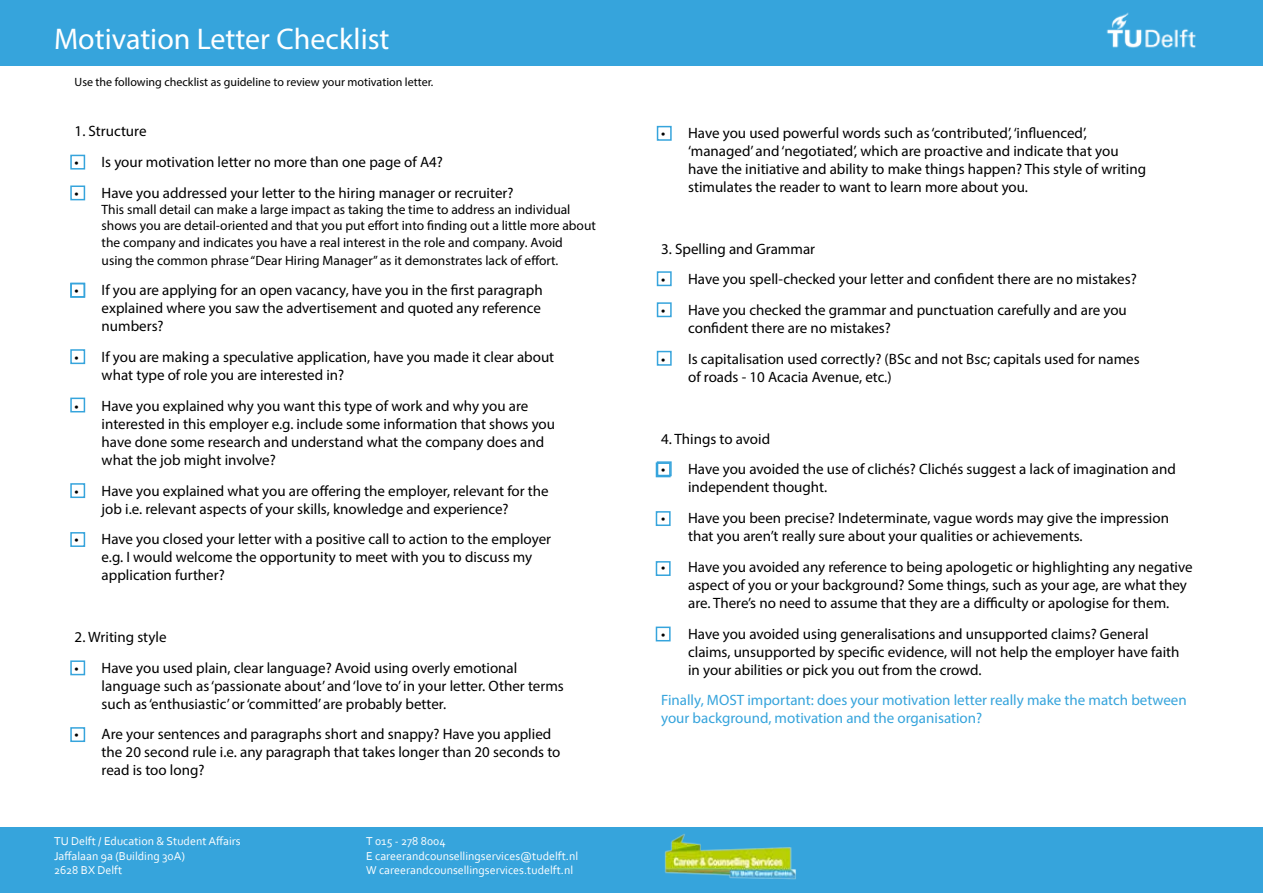
<style>
.page{position:relative;width:1263px;height:893px;background:#fff}
.page>*{position:absolute;margin:0;border:0;box-sizing:border-box;transform-origin:0 0}
.t1{font:30px "Myriad Pro";color:#fff}
.t2{font:15px/18px "Myriad Pro";color:#000}
.t3{font:15px/18px "Myriad Pro";color:#36a4dc}
.t4{font:13.5px/16.2px "Myriad Pro";color:#000}
.t5{font:12px/14.4px "Corbel";color:#fff}
.t6{font:12px "Myriad Pro";color:#000}
</style>
<div class="page">
<div style="left:0;top:827px;width:1263px;height:66px;background:#36a4dc"></div>
<div style="left:0;top:0;width:1263px;height:66px;background:#36a4dc"></div>
<img style="left:1106px;top:12px;width:90px;height:36px">
<img style="left:665px;top:834px;width:131px;height:46px">
<div style="left:70px;top:155px;width:15px;height:15px;border:2px solid #36a4dc"></div>
<div style="left:70px;top:185px;width:15px;height:15px;border:2px solid #36a4dc"></div>
<div style="left:70px;top:283px;width:15px;height:15px;border:2px solid #36a4dc"></div>
<div style="left:70px;top:349px;width:15px;height:15px;border:2px solid #36a4dc"></div>
<div style="left:70px;top:398px;width:15px;height:14px;border:2px solid #36a4dc"></div>
<div style="left:70px;top:483px;width:15px;height:15px;border:2px solid #36a4dc"></div>
<div style="left:70px;top:532px;width:15px;height:15px;border:2px solid #36a4dc"></div>
<div style="left:70px;top:660px;width:15px;height:15px;border:2px solid #36a4dc"></div>
<div style="left:70px;top:727px;width:15px;height:15px;border:2px solid #36a4dc"></div>
<div style="left:657px;top:126px;width:15px;height:15px;border:2px solid #36a4dc"></div>
<div style="left:657px;top:271px;width:15px;height:15px;border:2px solid #36a4dc"></div>
<div style="left:657px;top:302px;width:15px;height:15px;border:2px solid #36a4dc"></div>
<div style="left:657px;top:351px;width:15px;height:15px;border:2px solid #36a4dc"></div>
<div style="left:656px;top:462px;width:15px;height:15px;border:2px solid #36a4dc"></div>
<div style="left:656px;top:511px;width:15px;height:15px;border:2px solid #36a4dc"></div>
<div style="left:656px;top:561px;width:15px;height:15px;border:2px solid #36a4dc"></div>
<div style="left:656px;top:627px;width:15px;height:14px;border:2px solid #36a4dc"></div>
<h1 class="t1" style="left:54px;top:21px;width:337px">Motivation Letter Checklist</h1>
<p class="t6" style="left:75px;top:74px;width:360px">Use the following checklist as guideline to review your motivation letter.</p>
<p class="t2" style="left:75px;top:122px;width:73px">1. Structure</p>
<p class="t2" style="left:75px;top:153px;width:370px">• Is your motivation letter no more than one page of A4?</p>
<p class="t2" style="left:75px;top:184px;width:440px">• Have you addressed your letter to the hiring manager or recruiter?</p>
<p class="t4" style="left:102px;top:201px;width:496px">This small detail can make a large impact as taking the time to address an individual shows you are detail-oriented and that you put effort into finding out a little more about the company and indicates you have a real interest in the role and company. Avoid</p>
<p class="t4" style="left:102px;top:252px;width:458px">using the common phrase “Dear Hiring Manager” as it demonstrates lack of effort.</p>
<p class="t2" style="left:102px;top:281px;width:442px;text-align:justify;text-indent:-27px">• If you are applying for an open vacancy, have you in the first paragraph explained where you saw the advertisement and quoted any reference numbers?</p>
<p class="t2" style="left:102px;top:348px;width:454px;text-indent:-27px">• If you are making a speculative application, have you made it clear about what type of role you are interested in?</p>
<p class="t2" style="left:102px;top:397px;width:455px;text-indent:-27px">• Have you explained why you want this type of work and why you are interested in this employer e.g. include some information that shows you have done some research and understand what the company does and what the job might involve?</p>
<p class="t2" style="left:102px;top:481px;width:449px;text-indent:-27px">• Have you explained what you are offering the employer, relevant for the job i.e. relevant aspects of your skills, knowledge and experience?</p>
<p class="t2" style="left:102px;top:530px;width:451px;text-indent:-27px">• Have you closed your letter with a positive call to action to the employer e.g. I would welcome the opportunity to meet with you to discuss my application further?</p>
<p class="t2" style="left:75px;top:628px;width:93px">2. Writing style</p>
<p class="t2" style="left:102px;top:658px;width:464px;text-indent:-27px">• Have you used plain, clear language? Avoid using overly emotional language such as ‘passionate about’ and ‘love to’ in your letter. Other terms such as ‘enthusiastic’ or ‘committed’ are probably better.</p>
<p class="t2" style="left:102px;top:725px;width:460px;text-indent:-27px">• Are your sentences and paragraphs short and snappy? Have you applied the 20 second rule i.e. any paragraph that takes longer than 20 seconds to read is too long?</p>
<p class="t5" style="left:54px;top:834px;width:188px">TU Delft / Education &amp; Student Affairs<br>Jaffalaan 9a (Building 30A)<br>2628 BX Delft</p>
<p class="t5" style="left:366px;top:834px;width:214px">T 015 - 278 8004<br>E careerandcounsellingservices@tudelft.nl<br>W careerandcounsellingservices.tudelft.nl</p>
<p class="t2" style="left:688px;top:124px;width:459px;text-indent:-27px">• Have you used powerful words such as ‘contributed’, ‘influenced’, ‘managed’ and ‘negotiated’, which are proactive and indicate that you have the initiative and ability to make things happen? This style of writing stimulates the reader to want to learn more about you.</p>
<p class="t2" style="left:661px;top:239px;width:156px">3. Spelling and Grammar</p>
<p class="t2" style="left:661px;top:270px;width:477px">• Have you spell-checked your letter and confident there are no mistakes?</p>
<p class="t2" style="left:688px;top:301px;width:440px;text-indent:-27px">• Have you checked the grammar and punctuation carefully and are you confident there are no mistakes?</p>
<p class="t2" style="left:688px;top:350px;width:453px;text-indent:-27px">• Is capitalisation used correctly? (BSc and not Bsc; capitals used for names of roads - 10 Acacia Avenue, etc.)</p>
<p class="t2" style="left:661px;top:429px;width:111px">4. Things to avoid</p>
<p class="t2" style="left:688px;top:460px;width:489px;text-indent:-27px">• Have you avoided the use of clichés? Clichés suggest a lack of imagination and independent thought.</p>
<p class="t2" style="left:688px;top:509px;width:482px;text-indent:-27px">• Have you been precise? Indeterminate, vague words may give the impression that you aren’t really sure about your qualities or achievements.</p>
<p class="t2" style="left:688px;top:557px;width:506px;text-indent:-27px">• Have you avoided any reference to being apologetic or highlighting any negative aspect of you or your background? Some things, such as your age, are what they are. There’s no need to assume that they are a difficulty or apologise for them.</p>
<p class="t2" style="left:688px;top:624px;width:493px;text-indent:-27px">• Have you avoided using generalisations and unsupported claims? General claims, unsupported by specific evidence, will not help the employer have faith in your abilities or pick you out from the crowd.</p>
<p class="t3" style="left:661px;top:691px;width:527px">Finally, MOST important: does your motivation letter really make the match between your background, motivation and the organisation?</p>
</div>
